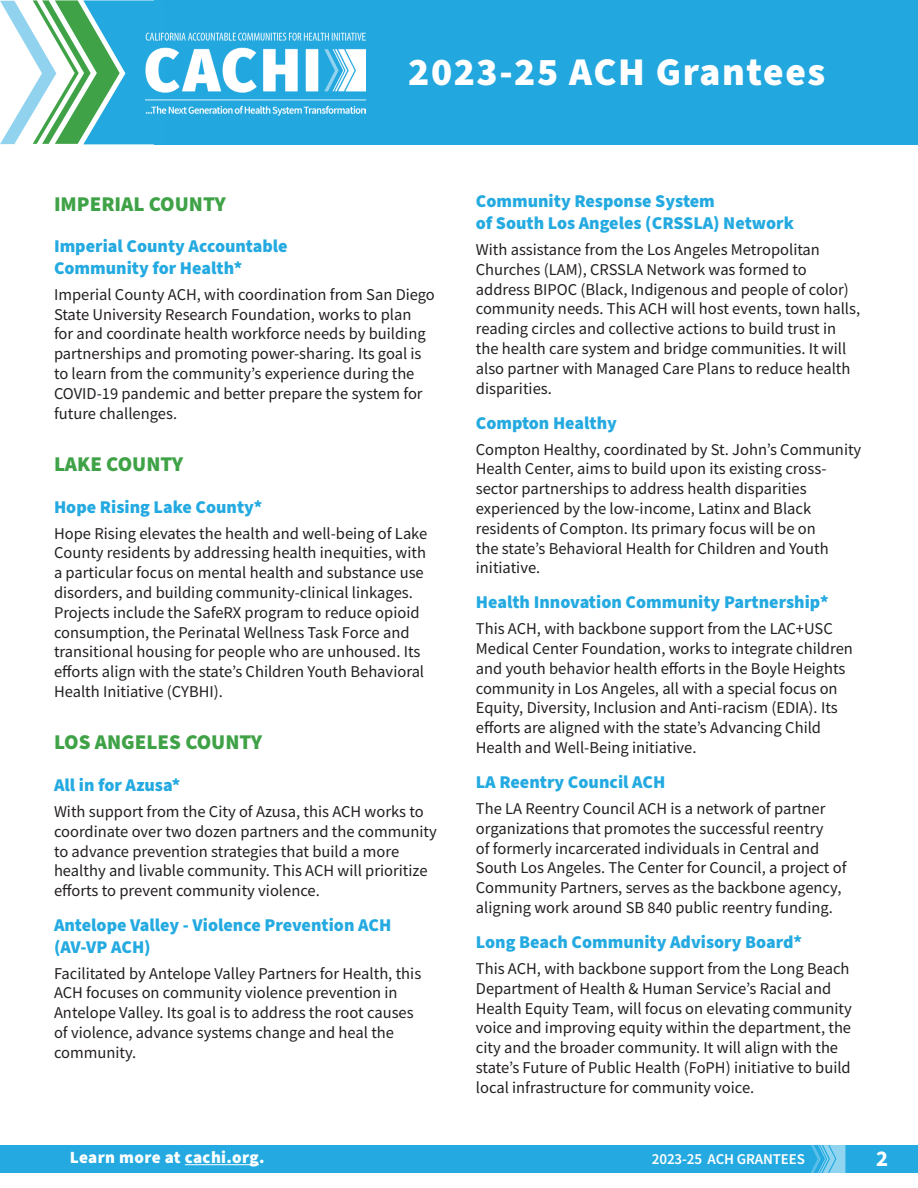
<style>
.page{position:relative;width:918px;height:1188px;background:#fff}
.page>*{position:absolute;margin:0;border:0;box-sizing:border-box;transform-origin:0 0}
.t1{font:900 39.3px "Source Sans Pro";letter-spacing:.04em;color:#fff}
.t2{font:700 22.5px "Source Sans Pro";color:#fff}
.t3{font:900 21px "Source Sans Pro";color:#3fa247}
.t4{font:900 18px/21.6px "Source Sans Pro";color:#24aae1}
.t5{font:900 17.1px "Source Sans Pro";letter-spacing:.02em;color:#fff}
.t6{font:16.5px/19.8px "Source Sans Pro";color:#231f20}
.t7{font:600 15px "Source Sans Pro";letter-spacing:-.01em;color:#fff}
</style>
<div class="page">
<div style="left:155px;top:0;width:763px;height:144px;background:#23a7df"></div>
<svg style="left:0;top:0;width:155px;height:144px"></svg>
<img style="left:146px;top:31px;width:220px;height:85px">
<div style="left:0;top:1145px;width:918px;height:27px;background:#24aae1"></div>
<svg style="left:808px;top:1145px;width:37px;height:28px"></svg>
<hr style="left:185px;top:1164px;width:74px;height:1px;background:#fff">
<h1 class="t1" style="left:408px;top:45px;width:419px">2023-25 ACH Grantees</h1>
<p class="t3" style="left:54px;top:189px;width:173px">IMPERIAL COUNTY</p>
<p class="t4" style="left:54px;top:236px;width:235px">Imperial County Accountable<br>Community for Health*</p>
<p class="t6" style="left:54px;top:284px;width:382px">Imperial County ACH, with coordination from San Diego State University Research Foundation, works to plan for and coordinate health workforce needs by building partnerships and promoting power-sharing. Its goal is to learn from the community’s experience during the COVID-19 pandemic and better prepare the system for future challenges.</p>
<p class="t3" style="left:54px;top:449px;width:131px">LAKE COUNTY</p>
<p class="t4" style="left:54px;top:496px;width:210px">Hope Rising Lake County*</p>
<p class="t6" style="left:54px;top:523px;width:375px">Hope Rising elevates the health and well-being of Lake County residents by addressing health inequities, with a particular focus on mental health and substance use disorders, and building community-clinical linkages.<br>Projects include the SafeRX program to reduce opioid consumption, the Perinatal Wellness Task Force and transitional housing for people who are unhoused. Its efforts align with the state’s Children Youth Behavioral Health Initiative (CYBHI).</p>
<p class="t3" style="left:54px;top:728px;width:210px">LOS ANGELES COUNTY</p>
<p class="t4" style="left:54px;top:775px;width:128px">All in for Azusa*</p>
<p class="t6" style="left:54px;top:801px;width:384px">With support from the City of Azusa, this ACH works to coordinate over two dozen partners and the community to advance prevention strategies that build a more healthy and livable community. This ACH will prioritize efforts to prevent community violence.</p>
<p class="t4" style="left:54px;top:915px;width:339px">Antelope Valley - Violence Prevention ACH (AV-VP ACH)</p>
<p class="t6" style="left:54px;top:963px;width:369px">Facilitated by Antelope Valley Partners for Health, this ACH focuses on community violence prevention in Antelope Valley. Its goal is to address the root causes of violence, advance systems change and heal the community.</p>
<p class="t4" style="left:476px;top:191px;width:320px">Community Response System<br>of South Los Angeles (CRSSLA) Network</p>
<p class="t6" style="left:476px;top:239px;width:386px">With assistance from the Los Angeles Metropolitan Churches (LAM), CRSSLA Network was formed to address BIPOC (Black, Indigenous and people of color) community needs. This ACH will host events, town halls, reading circles and collective actions to build trust in the health care system and bridge communities. It will also partner with Managed Care Plans to reduce health disparities.</p>
<p class="t4" style="left:476px;top:412px;width:143px">Compton Healthy</p>
<p class="t6" style="left:476px;top:439px;width:387px">Compton Healthy, coordinated by St. John’s Community Health Center, aims to build upon its existing cross&shy;sector partnerships to address health disparities experienced by the low-income, Latinx and Black residents of Compton. Its primary focus will be on<br>the state’s Behavioral Health for Children and Youth initiative.</p>
<p class="t4" style="left:476px;top:592px;width:354px">Health Innovation Community Partnership*</p>
<p class="t6" style="left:476px;top:619px;width:379px">This ACH, with backbone support from the LAC+USC Medical Center Foundation, works to integrate children and youth behavior health efforts in the Boyle Heights community in Los Angeles, all with a special focus on Equity, Diversity, Inclusion and Anti-racism (EDIA). Its efforts are aligned with the state’s Advancing Child Health and Well-Being initiative.</p>
<p class="t4" style="left:476px;top:772px;width:191px">LA Reentry Council ACH</p>
<p class="t6" style="left:476px;top:799px;width:372px">The LA Reentry Council ACH is a network of partner organizations that promotes the successful reentry<br>of formerly incarcerated individuals in Central and South Los Angeles. The Center for Council, a project of Community Partners, serves as the backbone agency, aligning work around SB 840 public reentry funding.</p>
<p class="t4" style="left:476px;top:932px;width:328px">Long Beach Community Advisory Board*</p>
<p class="t6" style="left:476px;top:959px;width:377px">This ACH, with backbone support from the Long Beach Department of Health &amp; Human Service’s Racial and Health Equity Team, will focus on elevating community voice and improving equity within the department, the city and the broader community. It will align with the state’s Future of Public Health (FoPH) initiative to build local infrastructure for community voice.</p>
<p class="t5" style="left:70px;top:1146px;width:196px">Learn more at cachi.org.</p>
<p class="t7" style="left:652px;top:1149px;width:155px">2023-25 ACH GRANTEES</p>
<h2 class="t2" style="left:876px;top:1143px;width:13px">2</h2>
</div>
